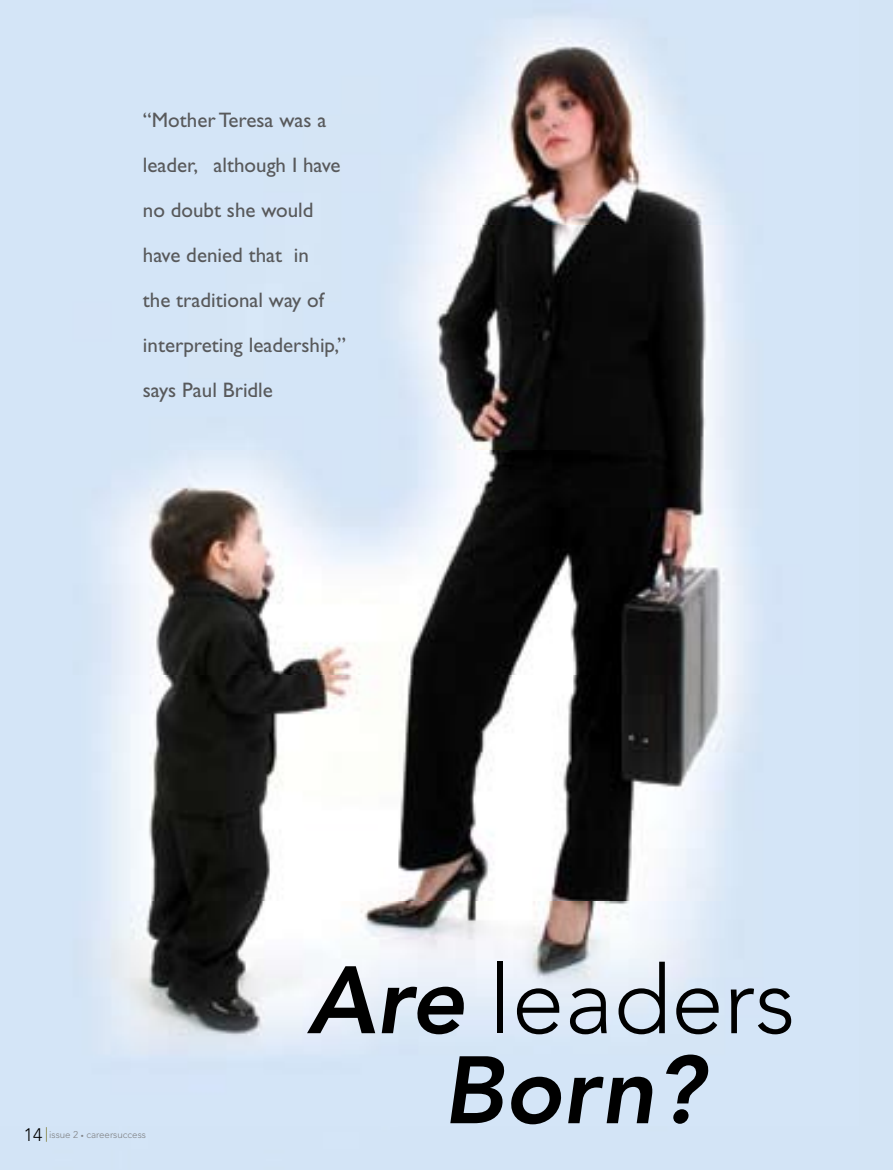
<style>
.page{position:relative;width:893px;height:1170px;background:#fff}
.page>*{position:absolute;margin:0;border:0;box-sizing:border-box;transform-origin:0 0}
.t1{font:italic 800 94.5px/90px "Avenir";color:#000;text-align:center}
.t2{font:21px/45px "Gill Sans";color:#58595b}
.t3{font:300 9.75px "Avenir";color:#808285}
.s1{font-size:18px;color:#000}
.s2{font-size:6px}
.s3{font-weight:300;font-style:normal}
</style>
<div class="page">
<div style="left:0;top:0;width:893px;height:1169px;background:#d3e4f5"></div>
<img style="left:45px;top:18px;width:709px;height:1124px">
<svg style="left:46px;top:1126px;width:1px;height:16px"></svg>
<p class="t2" style="left:143px;top:97px;width:205px">“Mother Teresa was a leader, although I have no doubt she would have denied that in<br>the traditional way of interpreting leadership,” says Paul Bridle</p>
<p class="t3" style="left:24px;top:1128px;width:124px"><span class="s1">14</span> issue 2 <span class="s2">•</span> careersuccess</p>
<h1 class="t1" style="left:307px;top:955px;width:490px">Are <span class="s3">leaders<br></span>Born?</h1>
</div>
